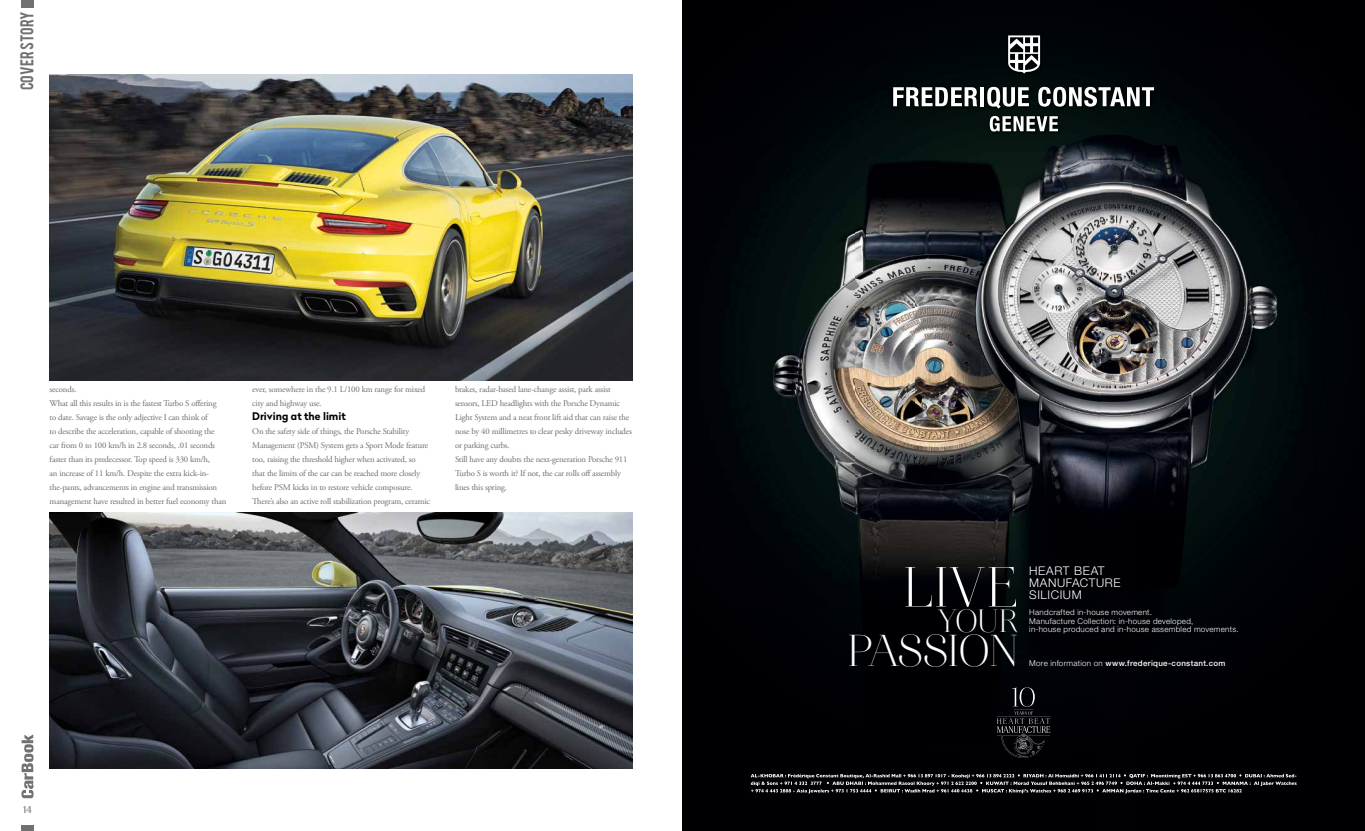
<style>
.page{position:relative;width:1365px;height:831px;background:#fff}
.page>*{position:absolute;margin:0;border:0;box-sizing:border-box;transform-origin:0 0}
.t1{font:56.88px "Aire Bold Pro";color:#fff}
.t2{font:44.89px "Aire Bold Pro";letter-spacing:.005em;color:#fff}
.t3{font:32.38px "Aire Bold Pro";color:#fff}
.t4{font:14.61px "Bebas";color:#717073}
.t5{font:300 11.99px/11.3px "Helvetica Neue LT Std";letter-spacing:.05em;color:#fff}
.t6{font:700 10.5px "Radikal";color:#000}
.t7{font:10.5px "Philosopher";color:#717073}
.t8{font:8.75px/14px "Adobe Garamond Pro";letter-spacing:-.02em;color:#6d6c6f}
.t9{font:300 7.96px/8.5px "Helvetica Neue LT Std";letter-spacing:.035em;color:#fff}
.t10{font:500 7.96px "Helvetica Neue LT Std";letter-spacing:.035em;color:#fff}
.s1{font-weight:300}
</style>
<div class="page">
<div style="left:21px;top:825px;width:12px;height:6px;background:#717073"></div>
<svg style="left:21px;top:734px;width:13px;height:64px"></svg>
<img style="left:682px;top:0;width:172px;height:831px">
<div style="left:854px;top:0;width:510px;height:49px;background:#000106"></div>
<img style="left:854px;top:49px;width:61px;height:527px">
<img style="left:1131px;top:49px;width:233px;height:782px">
<img style="left:915px;top:135px;width:185px;height:441px">
<img style="left:1100px;top:135px;width:31px;height:696px">
<div style="left:854px;top:576px;width:246px;height:255px;background:#000003"></div>
<img style="left:890px;top:33px;width:267px;height:102px">
<svg style="left:893px;top:87px;width:84px;height:19px"></svg>
<hr style="left:980px;top:87px;width:4px;height:19px;background:#fff">
<svg style="left:1038px;top:87px;width:115px;height:20px"></svg>
<svg style="left:989px;top:116px;width:68px;height:16px"></svg>
<svg style="left:1008px;top:35px;width:31px;height:39px"></svg>
<svg style="left:987px;top:87px;width:41px;height:22px"></svg>
<svg style="left:996px;top:687px;width:54px;height:71px;background:#17171b"></svg>
<svg style="left:750px;top:774px;width:546px;height:19px;background:#353537"></svg>
<img style="left:50px;top:74px;width:582px;height:306px">
<img style="left:50px;top:512px;width:582px;height:257px">
<div style="left:21px;top:0;width:12px;height:7px;background:#717073"></div>
<h3 class="t4" style="left:16px;top:90px;width:81px;rotate:-90deg">COVER STORY</h3>
<p class="t8" style="left:50px;top:382px;width:178px">seconds.<br>What all this results in is the fastest Turbo S offering<br>to date. Savage is the only adjective I can think of<br>to describe the acceleration, capable of shooting the<br>car from 0 to 100 km/h in 2.8 seconds, .01 seconds faster than its predecessor. Top speed is 330 km/h,<br>an increase of 11 km/h. Despite the extra kick-in&shy;the-pants, advancements in engine and transmission management have resulted in better fuel economy than</p>
<p class="t8" style="left:252px;top:382px;width:174px">ever, somewhere in the 9.1 L/100 km range for mixed city and highway use.</p>
<p class="t6" style="left:252px;top:408px;width:95px">Driving at the limit</p>
<p class="t8" style="left:252px;top:424px;width:179px">On the safety side of things, the Porsche Stability Management (PSM) System gets a Sport Mode feature too, raising the threshold higher when activated, so that the limits of the car can be reached more closely before PSM kicks in to restore vehicle composure.<br>There’s also an active roll stabilization program, ceramic</p>
<p class="t8" style="left:455px;top:382px;width:178px">brakes, radar-based lane-change assist, park assist sensors, LED headlights with the Porsche Dynamic Light System and a neat front lift aid that can raise the nose by 40 millimetres to clear pesky driveway includes or parking curbs.<br>Still have any doubts the next-generation Porsche 911<br>Turbo S is worth it? If not, the car rolls off assembly lines this spring.</p>
<p class="t7" style="left:23px;top:804px;width:10px">14</p>
<h1 class="t1" style="left:903px;top:554px;width:116px">LIVE</h1>
<h3 class="t3" style="left:937px;top:602px;width:81px">YOUR</h3>
<h2 class="t2" style="left:847px;top:624px;width:172px">PASSION</h2>
<h3 class="t5" style="left:1029px;top:565px;width:93px">HEART BEAT<br>MANUFACTURE</h3>
<h3 class="t5" style="left:1029px;top:589px;width:54px">SILICIUM</h3>
<p class="t9" style="left:1029px;top:608px;width:211px">Handcrafted in-house movement.<br>Manufacture Collection: in-house developed,<br>in-house produced and in-house assembled movements.</p>
<p class="t10" style="left:1029px;top:658px;width:197px"><span class="s1">More information on</span> www.frederique-constant.com</p>
</div>
